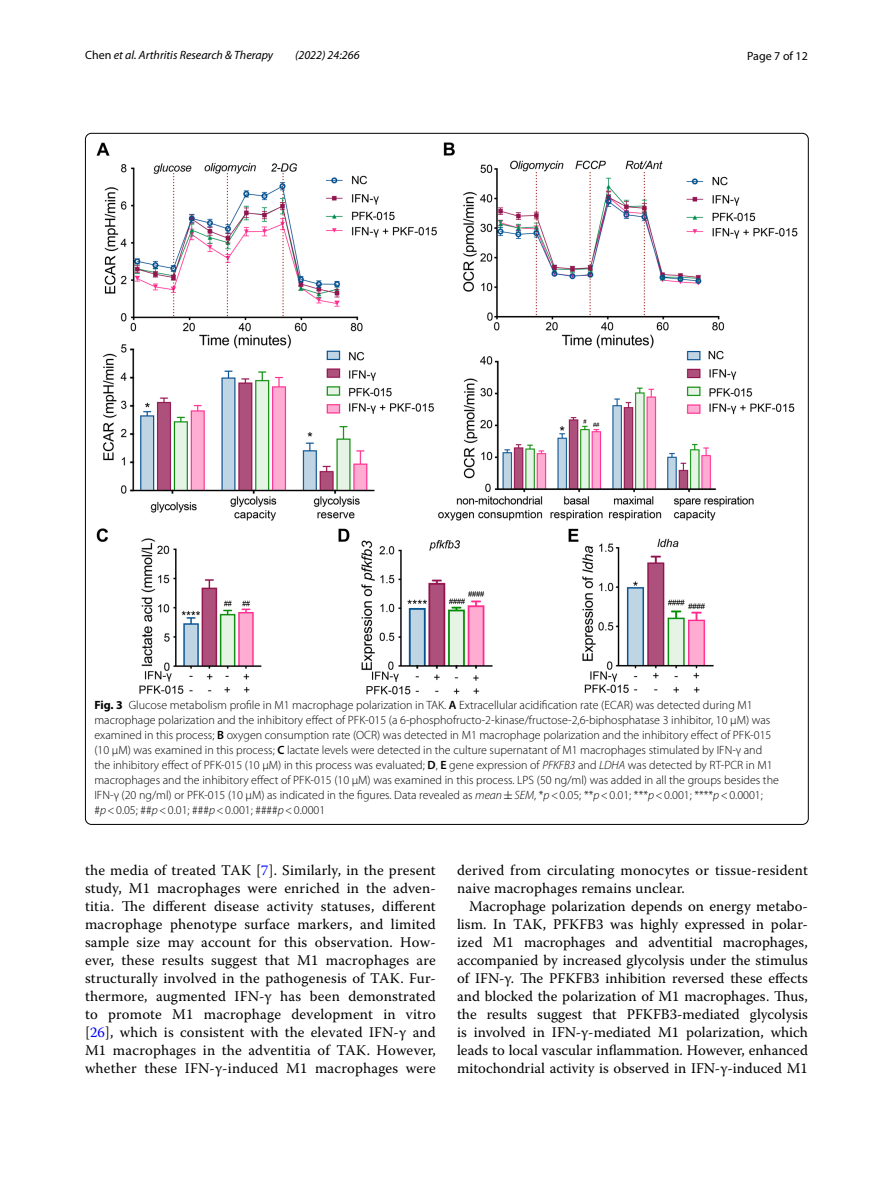
<style>
.page{position:relative;width:893px;height:1187px;background:#fff}
.page>*{position:absolute;margin:0;border:0;box-sizing:border-box;transform-origin:0 0}
.t1{font:14.7px/18px "Warnock Pro";letter-spacing:.015em;color:#000;text-align:justify}
.t2{font:300 12px/15px "Myriad Pro";color:#000}
.t3{font:italic 12px "Myriad Pro";color:#000}
.t4{font:12px "Myriad Pro";color:#000}
.s1{font-style:normal}
.s2{font-weight:700}
.s3{font-weight:600}
.s4{font-style:italic}
.s5{font-family:"MTSY";font-weight:400}
.s6{color:#00f}
</style>
<div class="page">
<img style="left:97px;top:142px;width:700px;height:552px">
<p class="t3" style="left:85px;top:48px;width:190px"><span class="s1">Chen</span> et al. Arthritis Research &amp; Therapy</p>
<p class="t3" style="left:295px;top:48px;width:66px">(2022) 24:266</p>
<p class="t4" style="left:747px;top:48px;width:62px">Page 7 of 12</p>
<p class="t2" style="left:94px;top:698px;width:686px"><span class="s2">Fig. 3</span> Glucose metabolism profile in M1 macrophage polarization in TAK. <span class="s3">A</span> Extracellular acidification rate (ECAR) was detected during M1 macrophage polarization and the inhibitory effect of PFK-015 (a 6-phosphofructo-2-kinase/fructose-2,6-biphosphatase 3 inhibitor, 10 μM) was examined in this process; <span class="s3">B</span> oxygen consumption rate (OCR) was detected in M1 macrophage polarization and the inhibitory effect of PFK-015 (10 μM) was examined in this process; <span class="s3">C</span> lactate levels were detected in the culture supernatant of M1 macrophages stimulated by IFN-γ and the inhibitory effect of PFK-015 (10 μM) in this process was evaluated; <span class="s3">D</span>, <span class="s3">E</span> gene expression of <span class="s4">PFKFB3</span> and <span class="s4">LDHA</span> was detected by RT-PCR in M1 macrophages and the inhibitory effect of PFK-015 (10 μM) was examined in this process. LPS (50 ng/ml) was added in all the groups besides the IFN-γ (20 ng/ml) or PFK-015 (10 μM) as indicated in the figures. Data revealed as <span class="s4">mean</span><span class="s5">±</span><span class="s4">SEM</span>, *<span class="s4">p</span>&lt;0.05; **<span class="s4">p</span>&lt;0.01; ***<span class="s4">p</span>&lt;0.001; ****<span class="s4">p</span>&lt;0.0001; #<span class="s4">p</span>&lt;0.05; ##<span class="s4">p</span>&lt;0.01; ###<span class="s4">p</span>&lt;0.001; ####<span class="s4">p</span>&lt;0.0001</p>
<p class="t1" style="left:85px;top:860px;width:352px">the media of treated TAK [<span class="s6">7</span>]. Similarly, in the present study, M1 macrophages were enriched in the adven&shy;titia. The different disease activity statuses, different macrophage phenotype surface markers, and limited sample size may account for this observation. How&shy;ever, these results suggest that M1 macrophages are structurally involved in the pathogenesis of TAK. Fur&shy;thermore, augmented IFN-γ has been demonstrated to promote M1 macrophage development in vitro [<span class="s6">26</span>], which is consistent with the elevated IFN-γ and M1 macrophages in the adventitia of TAK. However, whether these IFN-γ-induced M1 macrophages were</p>
<p class="t1" style="left:457px;top:860px;width:352px">derived from circulating monocytes or tissue-resident naive macrophages remains unclear.</p>
<p class="t1" style="left:457px;top:896px;width:352px;text-indent:12px">Macrophage polarization depends on energy metabo&shy;lism. In TAK, PFKFB3 was highly expressed in polar&shy;ized M1 macrophages and adventitial macrophages, accompanied by increased glycolysis under the stimulus of IFN-γ. The PFKFB3 inhibition reversed these effects and blocked the polarization of M1 macrophages. Thus, the results suggest that PFKFB3-mediated glycolysis is involved in IFN-γ-mediated M1 polarization, which leads to local vascular inflammation. However, enhanced mitochondrial activity is observed in IFN-γ-induced M1</p>
</div>
